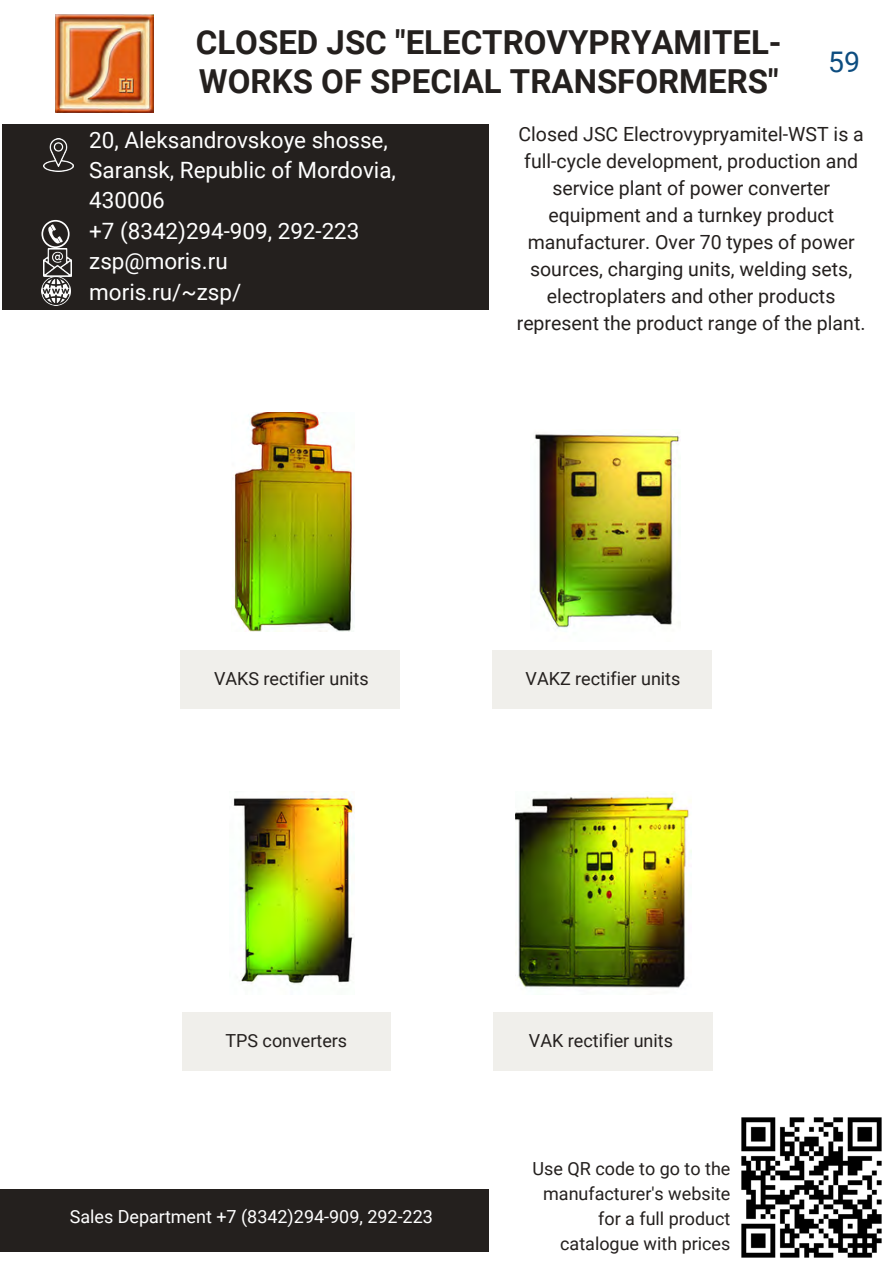
<style>
.page{position:relative;width:893px;height:1264px;background:#fff}
.page>*{position:absolute;margin:0;border:0;box-sizing:border-box;transform-origin:0 0}
.t1{font:700 33px/38.2px "Roboto";color:#24201e}
.t2{font:28.35px "Roboto";color:#0d4d80}
.t3{font:22.5px/30.3px "Roboto";color:#fff}
.t4{font:19.5px/27px "Roboto";color:#24201e;text-align:center}
.t5{font:18px/24.8px "Roboto";color:#24201e;text-align:right}
.t6{font:18px "Roboto";color:#fff}
</style>
<div class="page">
<div style="left:0;top:1188px;width:488px;height:63px;background:#24201e"></div>
<div style="left:2px;top:124px;width:487px;height:185px;background:#24201e"></div>
<svg style="left:41px;top:220px;width:29px;height:28px"></svg>
<img style="left:41px;top:276px;width:29px;height:30px">
<img style="left:44px;top:138px;width:30px;height:34px">
<img style="left:44px;top:248px;width:28px;height:28px">
<div style="left:180px;top:650px;width:219px;height:58px;background:#f0efeb"></div>
<img style="left:234px;top:412px;width:120px;height:220px">
<img style="left:534px;top:433px;width:146px;height:196px">
<img style="left:233px;top:791px;width:122px;height:194px">
<div style="left:493px;top:650px;width:219px;height:58px;background:#f0efeb"></div>
<div style="left:182px;top:1011px;width:208px;height:59px;background:#f0efeb"></div>
<img style="left:515px;top:793px;width:176px;height:195px">
<div style="left:493px;top:1011px;width:219px;height:59px;background:#f0efeb"></div>
<img style="left:56px;top:15px;width:97px;height:97px">
<img style="left:741px;top:1117px;width:141px;height:141px">
<p class="t1" style="left:196px;top:24px;width:587px">CLOSED JSC "ELECTROVYPRYAMITEL-<br>WORKS OF SPECIAL TRANSFORMERS"</p>
<p class="t2" style="left:828px;top:46px;width:33px">59</p>
<p class="t3" style="left:89px;top:125px;width:308px">20, Aleksandrovskoye shosse,<br>Saransk, Republic of Mordovia,<br>430006</p>
<p class="t3" style="left:89px;top:216px;width:272px">+7 (8342)294-909, 292-223</p>
<p class="t3" style="left:89px;top:246px;width:140px">zsp@moris.ru</p>
<p class="t3" style="left:89px;top:277px;width:154px">moris.ru/~zsp/</p>
<p class="t4" style="left:516px;top:121px;width:350px">Closed JSC Electrovypryamitel-WST is a full-cycle development, production and service plant of power converter equipment and a turnkey product manufacturer. Over 70 types of power sources, charging units, welding sets, electroplaters and other products represent the product range of the plant.</p>
<p class="t5" style="left:214px;top:666px;width:156px">VAKS rectifier units</p>
<p class="t5" style="left:525px;top:666px;width:156px">VAKZ rectifier units</p>
<p class="t5" style="left:225px;top:1028px;width:123px">TPS converters</p>
<p class="t5" style="left:529px;top:1028px;width:146px">VAK rectifier units</p>
<p class="t6" style="left:70px;top:1206px;width:364px">Sales Department +7 (8342)294-909, 292-223</p>
<p class="t5" style="left:532px;top:1156px;width:199px">Use QR code to go to the manufacturer's website for a full product catalogue with prices</p>
</div>
